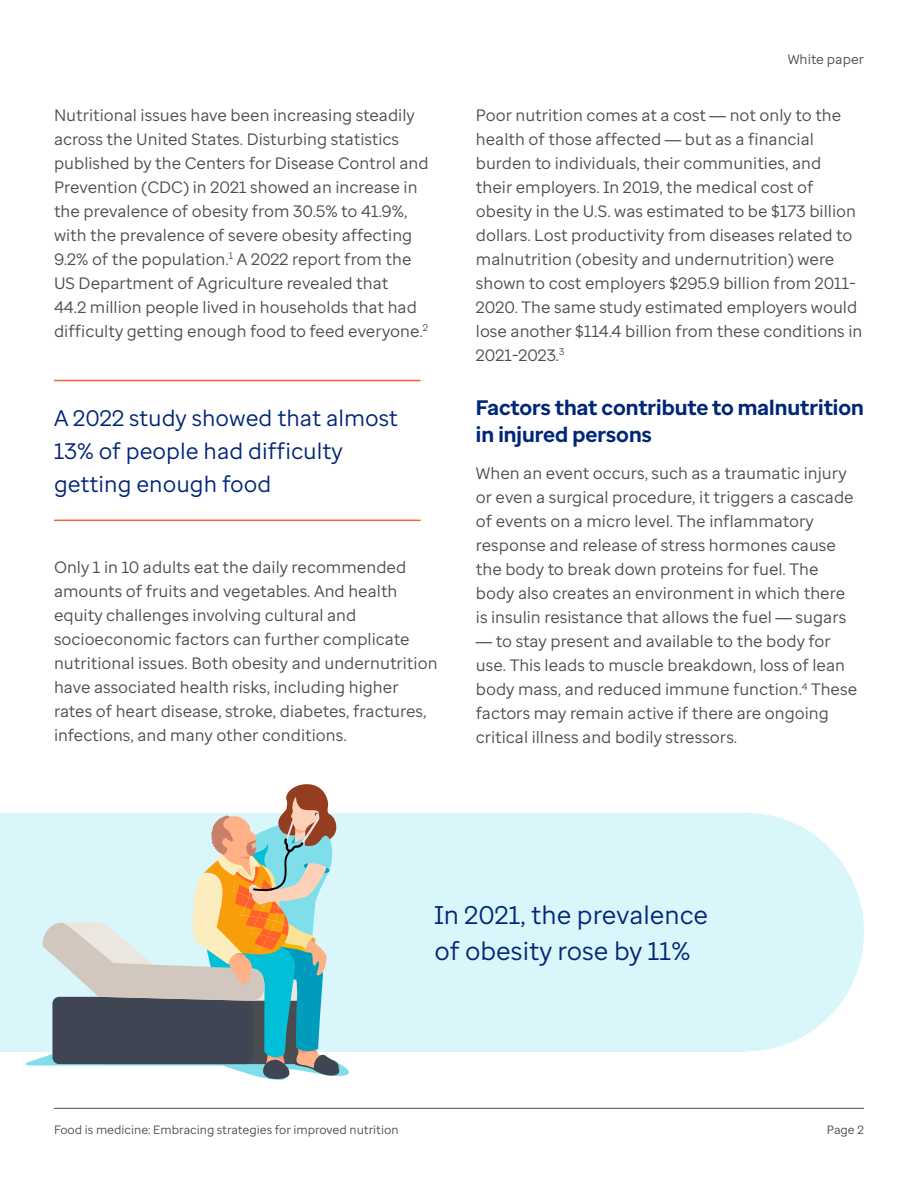
<style>
.page{position:relative;width:918px;height:1188px;background:#fff}
.page>*{position:absolute;margin:0;border:0;box-sizing:border-box;transform-origin:0 0}
.Pull_quote{font:25.5px/36px "Optum Sans";color:#002677}
.Pull_quote-2{font:22.5px/33px "Optum Sans";color:#002677}
.Header_1{font:700 21px/27px "Optum Sans";color:#002677}
.Body_copy{font:16.5px/24px "Optum Sans";color:#4b4d4f}
.t1{font:13.5px "Optum Sans";color:#4b4d4f}
.t2{font:12px "Optum Sans";color:#4b4d4f}
.s1{font-family:"Arial"}
</style>
<div class="page">
<hr style="left:54px;top:1108px;width:810px;height:1px;background:#4b4d4f">
<div style="left:629px;top:813px;width:235px;height:238px;background:#d9f6fa;border-radius:50%"></div>
<div style="left:0;top:813px;width:746px;height:238px;background:#d9f6fa"></div>
<svg style="left:24px;top:784px;width:334px;height:296px"></svg>
<hr style="left:54px;top:380px;width:367px;height:1px;background:#ff612b">
<hr style="left:54px;top:520px;width:367px;height:1px;background:#ff612b">
<p class="Body_copy" style="left:54px;top:103px;width:376px">Nutritional issues have been increasing steadily across the United States. Disturbing statistics published by the Centers for Disease Control and Prevention (CDC) in 2021 showed an increase in the prevalence of obesity from 30.5% to 41.9%, with the prevalence of severe obesity affecting 9.2% of the population.<sup>1</sup> A 2022 report from the US Department of Agriculture revealed that<br>44.2 million people lived in households that had difficulty getting enough food to feed everyone.<sup>2</sup></p>
<p class="Pull_quote-2" style="left:54px;top:401px;width:345px">A 2022 study showed that almost<br>13% of people had difficulty getting enough food</p>
<p class="Body_copy" style="left:54px;top:555px;width:385px">Only 1 in 10 adults eat the daily recommended amounts of fruits and vegetables. And health equity challenges involving cultural and socioeconomic factors can further complicate nutritional issues. Both obesity and undernutrition have associated health risks, including higher rates of heart disease, stroke, diabetes, fractures, infections, and many other conditions.</p>
<p class="t1" style="left:788px;top:51px;width:78px">White paper</p>
<p class="Body_copy" style="left:476px;top:103px;width:388px">Poor nutrition comes at a cost <span class="s1">—</span> not only to the health of those affected <span class="s1">—</span> but as a financial burden to individuals, their communities, and<br>their employers. In 2019, the medical cost of obesity in the U.S. was estimated to be $173 billion dollars. Lost productivity from diseases related to malnutrition (obesity and undernutrition) were shown to cost employers $295.9 billion from 2011- 2020. The same study estimated employers would lose another $114.4 billion from these conditions in 2021-2023.<sup>3</sup></p>
<p class="Header_1" style="left:476px;top:394px;width:390px">Factors that contribute to malnutrition in injured persons</p>
<p class="Body_copy" style="left:476px;top:461px;width:379px">When an event occurs, such as a traumatic injury or even a surgical procedure, it triggers a cascade of events on a micro level. The inflammatory response and release of stress hormones cause the body to break down proteins for fuel. The body also creates an environment in which there is insulin resistance that allows the fuel <span class="s1">—</span> sugars</p>
<p class="Body_copy" style="left:476px;top:629px;width:383px"><span class="s1">—</span> to stay present and available to the body for use. This leads to muscle breakdown, loss of lean body mass, and reduced immune function.<sup>4</sup> These factors may remain active if there are ongoing critical illness and bodily stressors.</p>
<p class="Pull_quote" style="left:434px;top:897px;width:275px">In 2021, the prevalence of obesity rose by 11%</p>
<p class="t2" style="left:54px;top:1122px;width:346px">Food is medicine: Embracing strategies for improved nutrition</p>
<p class="t2" style="left:827px;top:1122px;width:39px">Page 2</p>
</div>
